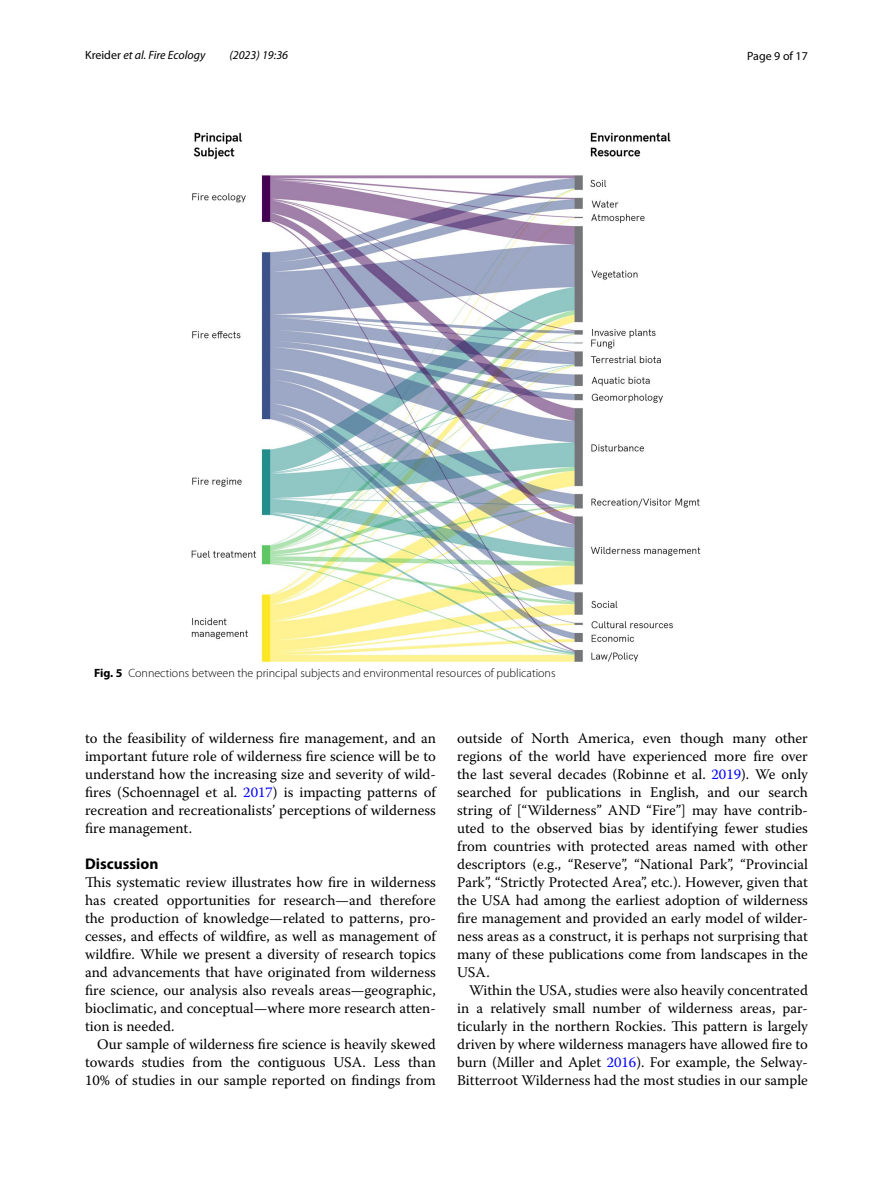
<style>
.page{position:relative;width:893px;height:1187px;background:#fff}
.page>*{position:absolute;margin:0;border:0;box-sizing:border-box;transform-origin:0 0}
.t1{font:700 15.45px "Myriad Pro";color:#000}
.t2{font:14.7px/18px "Warnock Pro";color:#000;text-align:justify}
.t3{font:300 12px "Myriad Pro";color:#000}
.t4{font:italic 12px "Myriad Pro";color:#000}
.t5{font:12px "Myriad Pro";color:#000}
.s1{font-style:normal}
.s2{font-weight:700}
.s3{color:#00f}
</style>
<div class="page">
<img style="left:191px;top:133px;width:510px;height:529px">
<p class="t4" style="left:85px;top:48px;width:122px"><span class="s1">Kreider</span> et al. Fire Ecology</p>
<p class="t4" style="left:229px;top:48px;width:60px">(2023) 19:36</p>
<p class="t5" style="left:747px;top:48px;width:62px">Page 9 of 17</p>
<p class="t3" style="left:94px;top:666px;width:463px"><span class="s2">Fig. 5</span> Connections between the principal subjects and environmental resources of publications</p>
<p class="t2" style="left:85px;top:728px;width:352px">to the feasibility of wilderness fire management, and an important future role of wilderness fire science will be to understand how the increasing size and severity of wild&shy;fires (Schoennagel et al. <span class="s3">2017</span>) is impacting patterns of recreation and recreationalists’ perceptions of wilderness fire management.</p>
<p class="t1" style="left:85px;top:853px;width:75px">Discussion</p>
<p class="t2" style="left:85px;top:872px;width:352px">This systematic review illustrates how fire in wilderness has created opportunities for research—and therefore the production of knowledge—related to patterns, pro&shy;cesses, and effects of wildfire, as well as management of wildfire. While we present a diversity of research topics and advancements that have originated from wilderness fire science, our analysis also reveals areas—geographic, bioclimatic, and conceptual—where more research atten&shy;tion is needed.</p>
<p class="t2" style="left:85px;top:1034px;width:352px;text-indent:12px">Our sample of wilderness fire science is heavily skewed towards studies from the contiguous USA. Less than 10% of studies in our sample reported on findings from</p>
<p class="t2" style="left:457px;top:728px;width:352px">outside of North America, even though many other regions of the world have experienced more fire over the last several decades (Robinne et al. <span class="s3">2019</span>). We only searched for publications in English, and our search string of [“Wilderness” AND “Fire”] may have contrib&shy;uted to the observed bias by identifying fewer studies from countries with protected areas named with other descriptors (e.g., “Reserve”, “National Park”, “Provincial Park”, “Strictly Protected Area”, etc.). However, given that the USA had among the earliest adoption of wilderness fire management and provided an early model of wilder&shy;ness areas as a construct, it is perhaps not surprising that many of these publications come from landscapes in the USA.</p>
<p class="t2" style="left:457px;top:980px;width:352px;text-indent:12px">Within the USA, studies were also heavily concentrated in a relatively small number of wilderness areas, par&shy;ticularly in the northern Rockies. This pattern is largely driven by where wilderness managers have allowed fire to burn (Miller and Aplet <span class="s3">2016</span>). For example, the Selway-Bitterroot Wilderness had the most studies in our sample</p>
</div>
